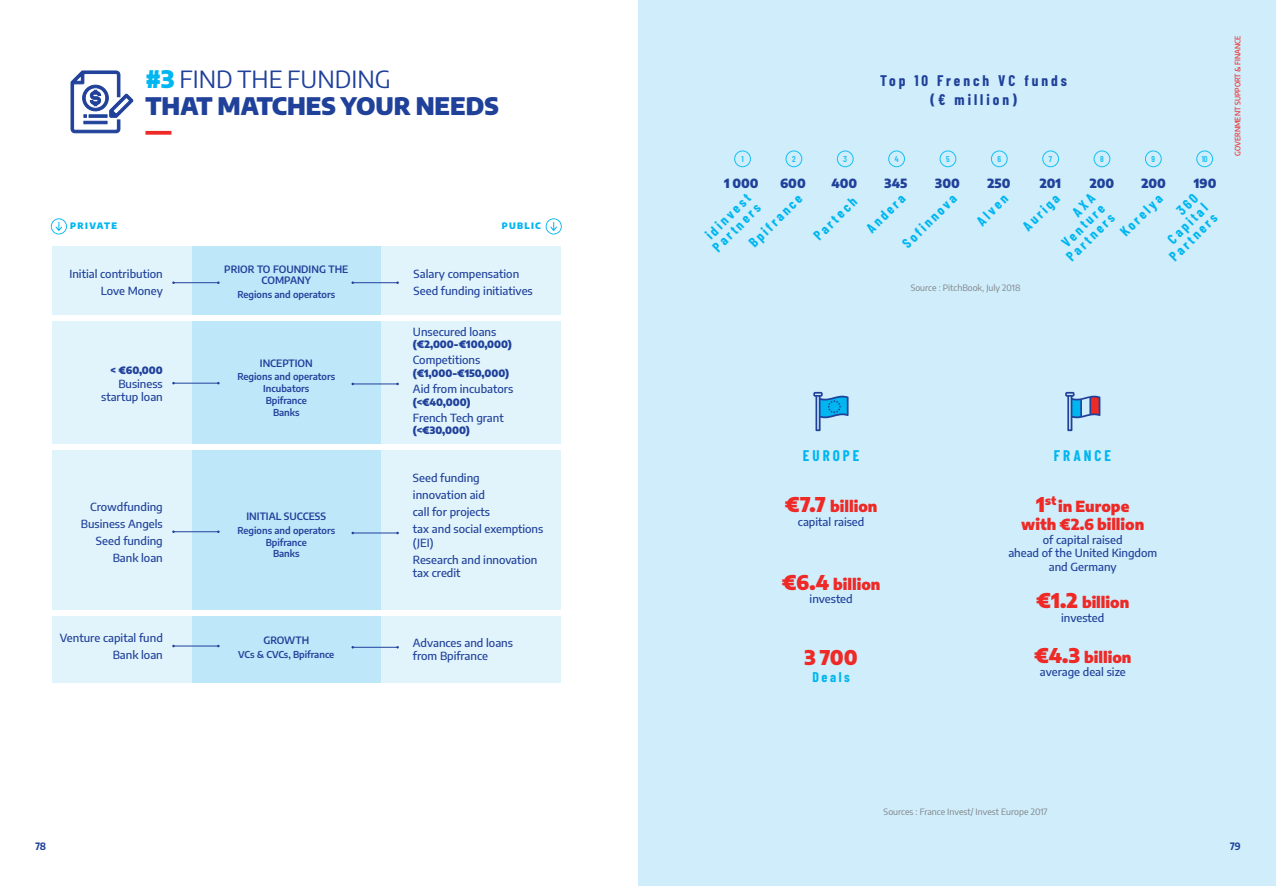
<style>
.page{position:relative;width:1276px;height:886px;background:#fff}
.page>*{position:absolute;margin:0;border:0;box-sizing:border-box;transform-origin:0 0}
.t1{font:900 23.75px/26.2px "Encode Sans";color:#20419a}
.t2{font:900 20px "Encode Sans";color:#ee2926}
.t3{font:900 15px/18px "Encode Sans";color:#ee2926;text-align:center}
.t4{font:700 15px/18.8px "Barlow Condensed";letter-spacing:.2em;color:#20419a;text-align:center}
.t5{font:700 15px "Barlow Condensed";letter-spacing:.2em;color:#00b6f0}
.t6{font:700 13.75px/13.8px "Barlow Condensed";letter-spacing:.185em;color:#00b6f0}
.t7{font:900 12.5px "Encode Sans";color:#20419a}
.t8{font:500 11.25px/17px "Encode Sans";color:#20419a;text-align:right}
.t9{font:900 10px "Encode Sans";color:#20419a}
.t10{font:600 10px/10.6px "Encode Sans";color:#20419a;text-align:center}
.t11{font:700 semi-condensed 10px "Encode Sans";color:#20419a}
.t12{font:600 9.38px/11.8px "Encode Sans";color:#20419a;text-align:center}
.t13{font:8.75px "Encode Sans";color:#808285}
.t14{font:900 8.75px "Encode Sans";letter-spacing:.15em;color:#00b6f0}
.t15{font:600 8.5px "Barlow Condensed";color:#15c0f2}
.t16{font:500 semi-condensed 7.5px "Encode Sans";color:#ee2926}
.s1{color:#00b6f0}
.s2{font-weight:400}
.s3{font-size:20px}
</style>
<div class="page">
<div style="left:638px;top:0;width:638px;height:886px;background:#cfedfb"></div>
<div style="left:52px;top:246px;width:140px;height:436px;background:#e1f4fc"></div>
<div style="left:380px;top:246px;width:181px;height:436px;background:#e1f4fc"></div>
<div style="left:192px;top:246px;width:188px;height:436px;background:#bee7fa"></div>
<svg style="left:51px;top:218px;width:16px;height:16px"></svg>
<svg style="left:545px;top:218px;width:17px;height:16px"></svg>
<hr style="left:173px;top:282px;width:45px;height:1px;background:#20419a">
<hr style="left:173px;top:383px;width:45px;height:1px;background:#20419a">
<hr style="left:173px;top:531px;width:45px;height:1px;background:#20419a">
<hr style="left:173px;top:646px;width:45px;height:1px;background:#20419a">
<hr style="left:353px;top:282px;width:44px;height:1px;background:#20419a">
<hr style="left:353px;top:384px;width:44px;height:1px;background:#20419a">
<hr style="left:353px;top:533px;width:44px;height:1px;background:#20419a">
<hr style="left:353px;top:647px;width:44px;height:1px;background:#20419a">
<div style="left:52px;top:315px;width:509px;height:5px;background:#fff"></div>
<div style="left:52px;top:445px;width:509px;height:5px;background:#fff"></div>
<div style="left:52px;top:610px;width:509px;height:6px;background:#fff"></div>
<svg style="left:145px;top:131px;width:26px;height:4px"></svg>
<div style="left:734px;top:151px;width:17px;height:16px;border:1px solid #15c0f2;border-radius:50%"></div>
<div style="left:785px;top:151px;width:17px;height:16px;border:1px solid #15c0f2;border-radius:50%"></div>
<div style="left:837px;top:151px;width:16px;height:16px;border:1px solid #15c0f2;border-radius:50%"></div>
<div style="left:888px;top:151px;width:17px;height:16px;border:1px solid #15c0f2;border-radius:50%"></div>
<div style="left:939px;top:151px;width:17px;height:16px;border:1px solid #15c0f2;border-radius:50%"></div>
<div style="left:991px;top:151px;width:16px;height:16px;border:1px solid #15c0f2;border-radius:50%"></div>
<div style="left:1042px;top:151px;width:17px;height:16px;border:1px solid #15c0f2;border-radius:50%"></div>
<div style="left:1093px;top:151px;width:17px;height:16px;border:1px solid #15c0f2;border-radius:50%"></div>
<div style="left:1145px;top:151px;width:16px;height:16px;border:1px solid #15c0f2;border-radius:50%"></div>
<div style="left:1196px;top:151px;width:16px;height:16px;border:1px solid #15c0f2;border-radius:50%"></div>
<svg style="left:1065px;top:392px;width:35px;height:39px"></svg>
<svg style="left:813px;top:392px;width:35px;height:39px"></svg>
<svg style="left:71px;top:71px;width:62px;height:62px"></svg>
<h1 class="t1" style="left:145px;top:65px;width:355px"><span class="s1">#3</span> <span class="s2">FIND THE FUNDING<br></span>THAT MATCHES YOUR NEEDS</h1>
<p class="t14" style="left:70px;top:219px;width:48px">PRIVATE</p>
<p class="t14" style="left:502px;top:219px;width:41px">PUBLIC</p>
<p class="t10" style="left:224px;top:264px;width:126px">PRIOR TO FOUNDING THE<br>COMPANY</p>
<p class="t12" style="left:237px;top:288px;width:99px">Regions and operators</p>
<p class="t8" style="left:69px;top:265px;width:95px">Initial contribution<br>Love Money</p>
<p class="t8" style="left:413px;top:265px;width:121px;text-align:left">Salary compensation<br>Seed funding initiatives</p>
<p class="t9" style="left:110px;top:362px;width:54px">&lt; €60,000</p>
<p class="t8" style="left:101px;top:376px;width:63px;line-height:13.5px">Business startup loan</p>
<p class="t8" style="left:81px;top:498px;width:83px">Crowdfunding<br>Business Angels<br>Seed funding<br>Bank loan</p>
<p class="t10" style="left:260px;top:357px;width:54px">INCEPTION</p>
<p class="t12" style="left:237px;top:370px;width:99px">Regions and operators<br>Incubators<br>Bpifrance<br>Banks</p>
<p class="t10" style="left:246px;top:511px;width:81px">INITIAL SUCCESS</p>
<p class="t12" style="left:237px;top:524px;width:99px">Regions and operators<br>Bpifrance<br>Banks</p>
<p class="t8" style="left:413px;top:323px;width:85px">Unsecured loans</p>
<p class="t9" style="left:413px;top:337px;width:100px">(€2,000-€100,000)</p>
<p class="t8" style="left:413px;top:351px;width:69px">Competitions</p>
<p class="t9" style="left:413px;top:365px;width:98px">(€1,000-€150,000)</p>
<p class="t8" style="left:413px;top:380px;width:102px">Aid from incubators</p>
<p class="t9" style="left:413px;top:394px;width:59px">(&lt;€40,000)</p>
<p class="t8" style="left:413px;top:408px;width:92px">French Tech grant</p>
<p class="t9" style="left:413px;top:422px;width:58px">(&lt;€30,000)</p>
<p class="t8" style="left:413px;top:469px;width:132px;text-align:left">Seed funding<br>innovation aid<br>call for projects<br>tax and social exemptions</p>
<p class="t8" style="left:413px;top:533px;width:126px;text-align:left">(JEI)<br>Research and innovation</p>
<p class="t8" style="left:413px;top:564px;width:49px">tax credit</p>
<p class="t8" style="left:60px;top:628px;width:104px">Venture capital fund<br>Bank loan</p>
<p class="t8" style="left:413px;top:635px;width:102px;line-height:13.5px;text-align:left">Advances and loans from Bpifrance</p>
<p class="t10" style="left:263px;top:635px;width:47px">GROWTH</p>
<p class="t12" style="left:238px;top:648px;width:98px">VCs &amp; CVCs, Bpifrance</p>
<h3 class="t4" style="left:880px;top:71px;width:188px">Top 10 French VC funds (€ million)</h3>
<p class="t15" style="left:741px;top:153px;width:4px">1</p>
<p class="t15" style="left:792px;top:153px;width:5px">2</p>
<p class="t15" style="left:843px;top:153px;width:5px">3</p>
<p class="t15" style="left:894px;top:153px;width:5px">4</p>
<p class="t15" style="left:946px;top:153px;width:5px">5</p>
<p class="t15" style="left:997px;top:153px;width:5px">6</p>
<p class="t15" style="left:1049px;top:153px;width:5px">7</p>
<p class="t15" style="left:1100px;top:153px;width:5px">8</p>
<p class="t15" style="left:1151px;top:153px;width:5px">9</p>
<p class="t15" style="left:1201px;top:153px;width:7px">10</p>
<p class="t7" style="left:724px;top:173px;width:36px">1 000</p>
<p class="t7" style="left:780px;top:173px;width:27px">600</p>
<p class="t7" style="left:831px;top:173px;width:27px">400</p>
<p class="t7" style="left:884px;top:173px;width:24px">345</p>
<p class="t7" style="left:935px;top:173px;width:26px">300</p>
<p class="t7" style="left:987px;top:173px;width:25px">250</p>
<p class="t7" style="left:1040px;top:173px;width:23px">201</p>
<p class="t7" style="left:1090px;top:173px;width:26px">200</p>
<p class="t7" style="left:1141px;top:173px;width:26px">200</p>
<p class="t7" style="left:1194px;top:173px;width:24px">190</p>
<p class="t6" style="left:700px;top:234px;width:63px;rotate:-45deg">idinvest<br>Partners</p>
<p class="t6" style="left:1054px;top:244px;width:63px;text-align:center;rotate:-45deg">Venture<br>Partners</p>
<p class="t6" style="left:1117px;top:229px;width:55px;rotate:-45deg">Korelya</p>
<p class="t6" style="left:1147px;top:234px;width:63px;text-align:right;rotate:-45deg">360<br>Capital<br>Partners</p>
<p class="t6" style="left:899px;top:241px;width:72px;rotate:-45deg">Sofinnova</p>
<p class="t6" style="left:973px;top:218px;width:40px;rotate:-45deg">Alven</p>
<p class="t6" style="left:1047px;top:187px;width:27px;line-height:25.1px;text-indent:-45px;rotate:-45deg">Auriga<br>AXA</p>
<p class="t6" style="left:746px;top:240px;width:70px;rotate:-45deg">Bpifrance</p>
<p class="t6" style="left:811px;top:233px;width:56px;rotate:-45deg">Partech</p>
<p class="t6" style="left:863px;top:225px;width:50px;rotate:-45deg">Andera</p>
<p class="t13" style="left:910px;top:282px;width:111px">Source : PitchBook, July 2018</p>
<p class="t16" style="left:1232px;top:156px;width:122px;rotate:-90deg">GOVERNMENT SUPPORT &amp; FINANCE</p>
<h3 class="t5" style="left:803px;top:446px;width:58px">EUROPE</h3>
<h3 class="t5" style="left:1054px;top:446px;width:59px">FRANCE</h3>
<h3 class="t3" style="left:785px;top:496px;width:94px"><span class="s3">€7.7</span> billion</h3>
<p class="t8" style="left:798px;top:512px;width:68px">capital raised</p>
<h3 class="t3" style="left:1021px;top:496px;width:125px"><span class="s3">1</span><sup>st</sup> in Europe with €2.6 billion</h3>
<p class="t8" style="left:1008px;top:532px;width:150px;line-height:13.5px;text-align:center">of capital raised<br>ahead of the United Kingdom and Germany</p>
<h3 class="t3" style="left:1036px;top:592px;width:95px"><span class="s3">€1.2</span> billion</h3>
<p class="t8" style="left:1061px;top:608px;width:45px">invested</p>
<h3 class="t3" style="left:1034px;top:647px;width:99px"><span class="s3">€4.3</span> billion</h3>
<p class="t8" style="left:1039px;top:663px;width:87px">average deal size</p>
<h3 class="t3" style="left:782px;top:574px;width:100px"><span class="s3">€6.4</span> billion</h3>
<p class="t8" style="left:809px;top:590px;width:45px">invested</p>
<h2 class="t2" style="left:804px;top:642px;width:55px">3 700</h2>
<p class="t6" style="left:812px;top:669px;width:39px">Deals</p>
<p class="t13" style="left:883px;top:806px;width:166px">Sources : France Invest/ Invest Europe 2017</p>
<p class="t11" style="left:35px;top:839px;width:12px">78</p>
<p class="t11" style="left:1230px;top:839px;width:12px">79</p>
</div>
